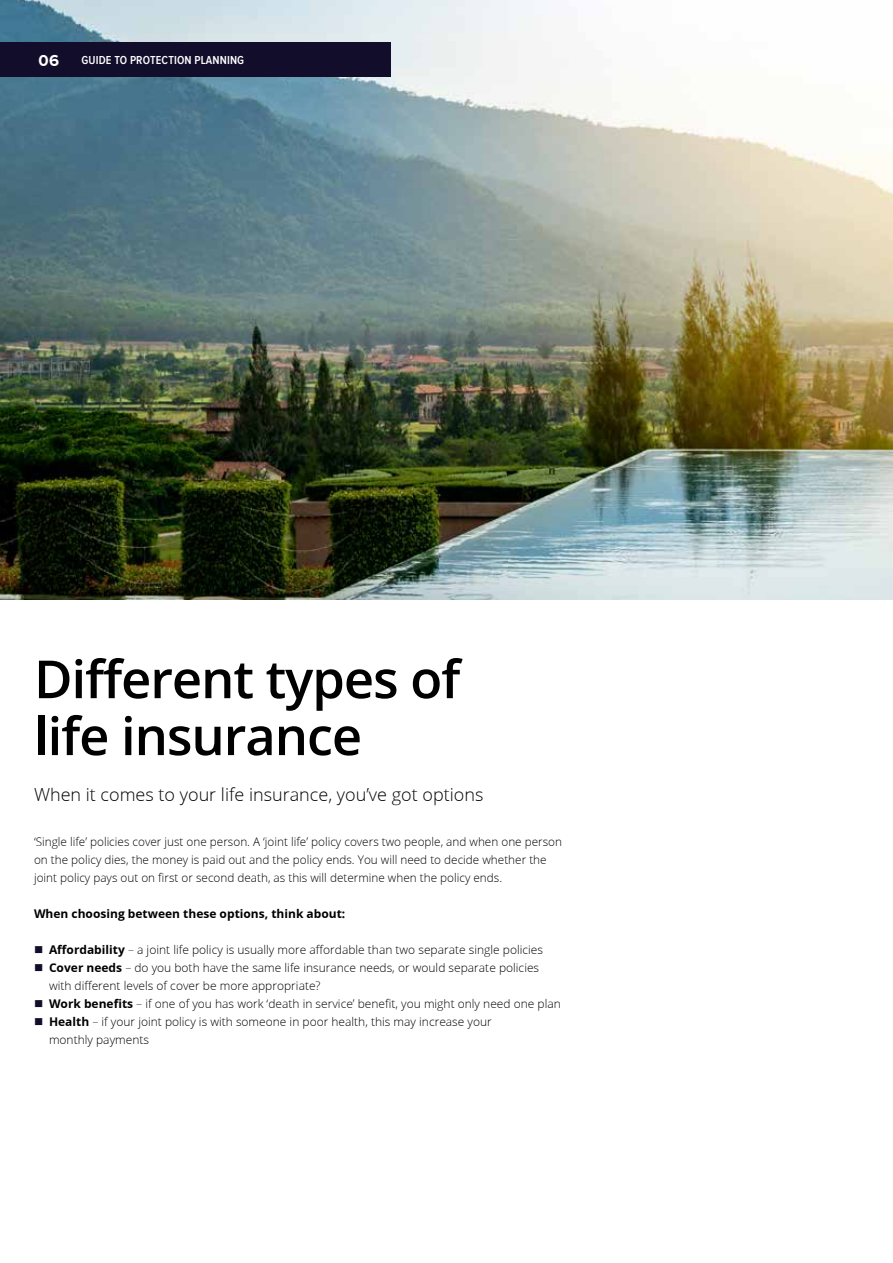
<style>
.page{position:relative;width:893px;height:1263px;background:#fff}
.page>*{position:absolute;margin:0;border:0;box-sizing:border-box;transform-origin:0 0}
.t1{font:600 52.5px/56.8px "Open Sans";letter-spacing:-.02em;color:#000}
.t2{font:300 18px "Open Sans";color:#000}
.t3{font:700 16.5px "Proxima Nova";color:#fff}
.t4{font:300 12px/18px "Open Sans";color:#000}
.t5{font:700 12px "Open Sans";color:#000}
.t6{font:600 12px "Proxima Nova Cond";letter-spacing:.01em;color:#fff}
.s1{color:#130d2c}
.s2{font-weight:700}
</style>
<div class="page">
<img style="left:0;top:0;width:893px;height:600px">
<div style="left:0;top:42px;width:390px;height:34px;background:#130d2c"></div>
<h3 class="t3" style="left:39px;top:51px;width:22px">06</h3>
<p class="t6" style="left:82px;top:55px;width:164px">GUIDE TO PROTECTION PLANNING</p>
<h1 class="t1" style="left:34px;top:650px;width:428px">Different types of life insurance</h1>
<h2 class="t2" style="left:34px;top:782px;width:451px">When it comes to your life insurance, you’ve got options</h2>
<p class="t4" style="left:34px;top:832px;width:530px">‘Single life’ policies cover just one person. A ‘joint life’ policy covers two people, and when one person on the policy dies, the money is paid out and the policy ends. You will need to decide whether the joint policy pays out on first or second death, as this will determine when the policy ends.</p>
<p class="t5" style="left:34px;top:905px;width:313px">When choosing between these options, think about:</p>
<p class="t4" style="left:34px;top:940px;width:511px"><span class="s1">■</span> <span class="s2">Affordability</span> – a joint life policy is usually more affordable than two separate single policies</p>
<p class="t4" style="left:49px;top:958px;width:492px;text-indent:-15px"><span class="s1">■</span> <span class="s2">Cover needs</span> – do you both have the same life insurance needs, or would separate policies with different levels of cover be more appropriate?</p>
<p class="t4" style="left:34px;top:994px;width:528px"><span class="s1">■</span> <span class="s2">Work benefits</span> – if one of you has work ‘death in service’ benefit, you might only need one plan</p>
<p class="t4" style="left:49px;top:1012px;width:444px;text-indent:-15px"><span class="s1">■</span> <span class="s2">Health</span> – if your joint policy is with someone in poor health, this may increase your monthly payments</p>
</div>
